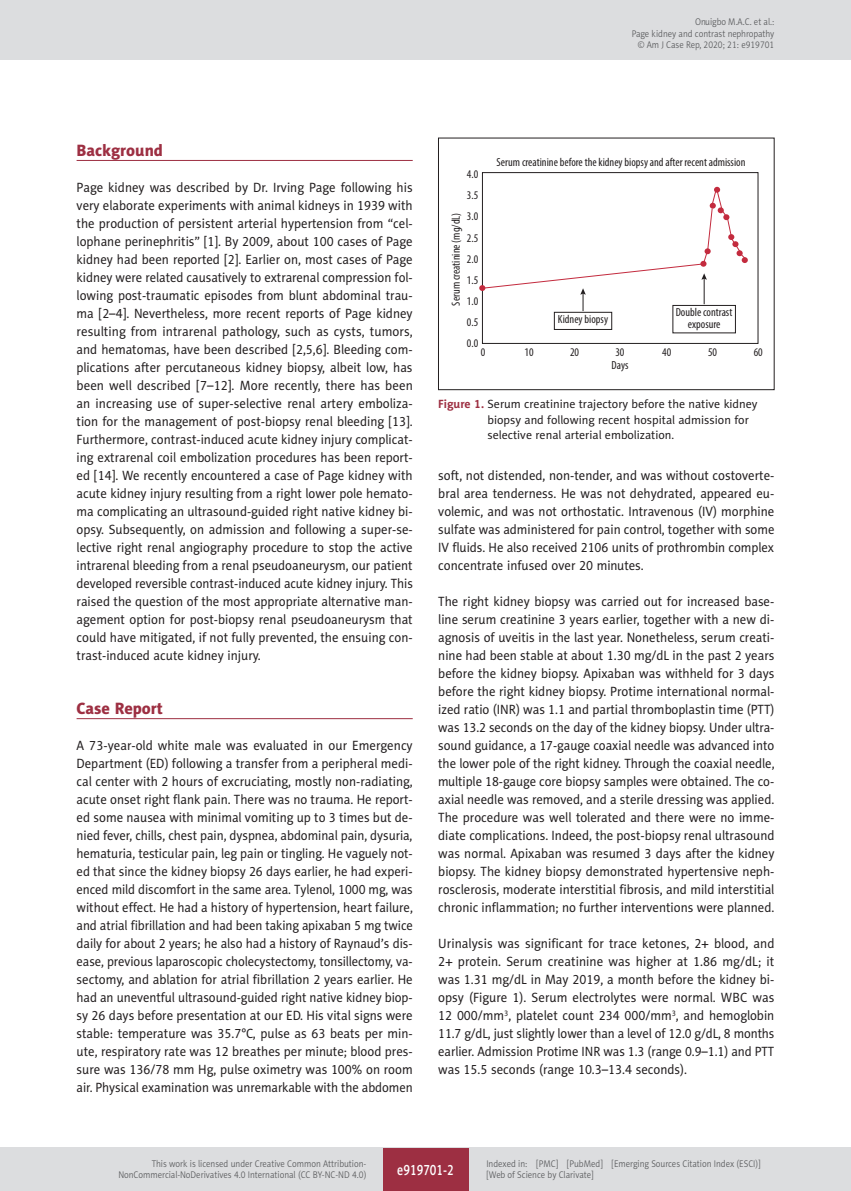
<style>
.page{position:relative;width:851px;height:1191px;background:#fff}
.page>*{position:absolute;margin:0;border:0;box-sizing:border-box;transform-origin:0 0}
.AJCR_Headline_1{font:16.5px "Naomi Sans EFN Heavy";color:#9d2f42}
.AJCR_e-PAGINA{font:15px "Naomi Sans EFN Medium";color:#fff;scale:.8 1}
.AJCR_Body{font:13.5px/18px "Naomi Sans EFN";color:#231f20;text-align:justify;scale:.95 1}
.AJCR_Body-2{font:13.5px/18px "Naomi Sans EFN";color:#231f20;text-align:justify;scale:.96 1}
.AJCR_Rycina_tytul{font:12px/15.8px "Naomi Sans EFN";color:#231f20}
.t1{font:condensed 11.7px/21.1px "Myriad Pro";color:#231f20;text-align:center}
.AJCR_pagina_zywa{font:9.75px/11.2px "Naomi Sans EFN Light";color:#57585a;text-align:right;scale:.9 1}
.AJCR_pagina_sygnatur{font:9.75px "Naomi Sans EFN Light";color:#57585a;scale:.9 1}
.s1{font-weight:700;color:#9d2f42}
</style>
<div class="page">
<hr style="left:77px;top:160px;width:335px;height:1px;background:#9d2f42">
<hr style="left:77px;top:718px;width:335px;height:1px;background:#9d2f42">
<div style="left:482px;top:172px;width:276px;height:172px;border:1px solid #231f20"></div>
<div style="left:554px;top:312px;width:58px;height:18px;border:1px solid #231f20"></div>
<svg style="left:479px;top:187px;width:268px;height:124px"></svg>
<div style="left:672px;top:305px;width:63px;height:28px;border:1px solid #231f20"></div>
<div style="left:438px;top:138px;width:336px;height:252px;border:1px solid #231f20"></div>
<div style="left:0;top:0;width:850px;height:60px;background:#dcdddf"></div>
<hr style="left:850px;top:0;width:1px;height:60px;background:#dcdddf">
<div style="left:0;top:1148px;width:850px;height:43px;background:#dcdddf"></div>
<div style="left:383px;top:1147px;width:85px;height:43px;background:#9d2f42"></div>
<p class="AJCR_pagina_zywa" style="left:631px;top:16px;width:160px">Onuigbo M.A.C. et al.:<br>Page kidney and contrast nephropathy</p>
<p class="AJCR_pagina_sygnatur" style="left:637px;top:39px;width:153px">© Am J Case Rep, 2020; 21: e919701</p>
<p class="AJCR_Headline_1" style="left:77px;top:140px;width:88px">Background</p>
<p class="AJCR_Body" style="left:77px;top:178px;width:355px">Page kidney was described by Dr. Irving Page following his very elaborate experiments with animal kidneys in 1939 with the production of persistent arterial hypertension from “cel&shy;lophane perinephritis” [1]. By 2009, about 100 cases of Page kidney had been reported [2]. Earlier on, most cases of Page kidney were related causatively to extrarenal compression fol&shy;lowing post-traumatic episodes from blunt abdominal trau&shy;ma [2–4]. Nevertheless, more recent reports of Page kidney resulting from intrarenal pathology, such as cysts, tumors, and hematomas, have been described [2,5,6]. Bleeding com&shy;plications after percutaneous kidney biopsy, albeit low, has been well described [7–12]. More recently, there has been an increasing use of super-selective renal artery emboliza&shy;tion for the management of post-biopsy renal bleeding [13].<br>Furthermore, contrast-induced acute kidney injury complicat&shy;ing extrarenal coil embolization procedures has been report&shy;ed [14]. We recently encountered a case of Page kidney with acute kidney injury resulting from a right lower pole hemato&shy;ma complicating an ultrasound-guided right native kidney bi&shy;opsy. Subsequently, on admission and following a super-se&shy;lective right renal angiography procedure to stop the active intrarenal bleeding from a renal pseudoaneurysm, our patient developed reversible contrast-induced acute kidney injury. This raised the question of the most appropriate alternative man&shy;agement option for post-biopsy renal pseudoaneurysm that could have mitigated, if not fully prevented, the ensuing con&shy;trast-induced acute kidney injury.</p>
<p class="AJCR_Headline_1" style="left:77px;top:698px;width:88px">Case Report</p>
<p class="AJCR_Body" style="left:77px;top:736px;width:355px">A 73-year-old white male was evaluated in our Emergency Department (ED) following a transfer from a peripheral medi&shy;cal center with 2 hours of excruciating, mostly non-radiating, acute onset right flank pain. There was no trauma. He report&shy;ed some nausea with minimal vomiting up to 3 times but de&shy;nied fever, chills, chest pain, dyspnea, abdominal pain, dysuria, hematuria, testicular pain, leg pain or tingling. He vaguely not&shy;ed that since the kidney biopsy 26 days earlier, he had experi&shy;enced mild discomfort in the same area. Tylenol, 1000 mg, was without effect. He had a history of hypertension, heart failure, and atrial fibrillation and had been taking apixaban 5 mg twice daily for about 2 years; he also had a history of Raynaud’s dis&shy;ease, previous laparoscopic cholecystectomy, tonsillectomy, va&shy;sectomy, and ablation for atrial fibrillation 2 years earlier. He had an uneventful ultrasound-guided right native kidney biop&shy;sy 26 days before presentation at our ED. His vital signs were stable: temperature was 35.7°C, pulse as 63 beats per min&shy;ute, respiratory rate was 12 breathes per minute; blood pres&shy;sure was 136/78 mm Hg, pulse oximetry was 100% on room air. Physical examination was unremarkable with the abdomen</p>
<p class="t1" style="left:496px;top:151px;width:250px">Serum creatinine before the kidney biopsy and after recent admission</p>
<p class="t1" style="left:467px;top:164px;width:13px;text-align:justify">4.0<br>3.5<br>3.0<br>2.5<br>2.0<br>1.5<br>1.0<br>0.5<br>0.0</p>
<p class="t1" style="left:445px;top:306px;width:95px;rotate:-90deg">Serum creatinine (mg/dL)</p>
<p class="t1" style="left:675px;top:306px;width:58px;line-height:11.7px">Double contrast exposure</p>
<p class="t1" style="left:558px;top:309px;width:52px">Kidney biopsy</p>
<p class="t1" style="left:480px;top:341px;width:6px">0</p>
<p class="t1" style="left:524px;top:341px;width:11px">10</p>
<p class="t1" style="left:570px;top:341px;width:11px">20</p>
<p class="t1" style="left:611px;top:346px;width:18px;line-height:12.5px">30<br>Days</p>
<p class="t1" style="left:662px;top:341px;width:11px">40</p>
<p class="t1" style="left:708px;top:341px;width:11px">50</p>
<p class="t1" style="left:753px;top:341px;width:11px">60</p>
<p class="AJCR_Rycina_tytul" style="left:487px;top:396px;width:271px;text-indent:-49px"><span class="s1">Figure 1.</span> Serum creatinine trajectory before the native kidney biopsy and following recent hospital admission for selective renal arterial embolization.</p>
<p class="AJCR_Body" style="left:438px;top:466px;width:355px">soft, not distended, non-tender, and was without costoverte&shy;bral area tenderness. He was not dehydrated, appeared eu&shy;volemic, and was not orthostatic. Intravenous (IV) morphine sulfate was administered for pain control, together with some IV fluids. He also received 2106 units of prothrombin complex concentrate infused over 20 minutes.</p>
<p class="AJCR_Body" style="left:438px;top:592px;width:355px">The right kidney biopsy was carried out for increased base&shy;line serum creatinine 3 years earlier, together with a new di&shy;agnosis of uveitis in the last year. Nonetheless, serum creati&shy;nine had been stable at about 1.30 mg/dL in the past 2 years before the kidney biopsy. Apixaban was withheld for 3 days before the right kidney biopsy. Protime international normal&shy;ized ratio (INR) was 1.1 and partial thromboplastin time (PTT) was 13.2 seconds on the day of the kidney biopsy. Under ultra&shy;sound guidance, a 17-gauge coaxial needle was advanced into the lower pole of the right kidney. Through the coaxial needle, multiple 18-gauge core biopsy samples were obtained. The co&shy;axial needle was removed, and a sterile dressing was applied.<br>The procedure was well tolerated and there were no imme&shy;diate complications. Indeed, the post-biopsy renal ultrasound was normal. Apixaban was resumed 3 days after the kidney biopsy. The kidney biopsy demonstrated hypertensive neph&shy;rosclerosis, moderate interstitial fibrosis, and mild interstitial chronic inflammation; no further interventions were planned.</p>
<p class="AJCR_Body-2" style="left:438px;top:934px;width:352px">Urinalysis was significant for trace ketones, 2+ blood, and 2+ protein. Serum creatinine was higher at 1.86 mg/dL; it was 1.31 mg/dL in May 2019, a month before the kidney bi&shy;opsy (Figure 1). Serum electrolytes were normal. WBC was 12 000/mm<sup>3</sup>, platelet count 234 000/mm<sup>3</sup>, and hemoglobin 11.7 g/dL, just slightly lower than a level of 12.0 g/dL, 8 months earlier. Admission Protime INR was 1.3 (range 0.9–1.1) and PTT was 15.5 seconds (range 10.3–13.4 seconds).</p>
<p class="AJCR_pagina_zywa" style="left:118px;top:1158px;width:277px">This work is licensed under Creative Common Attribution-<br>NonCommercial-NoDerivatives 4.0 International (CC BY-NC-ND 4.0)</p>
<p class="AJCR_e-PAGINA" style="left:397px;top:1160px;width:72px">e919701-2</p>
<p class="AJCR_pagina_zywa" style="left:486px;top:1158px;width:306px;text-align:left">Indexed in: [PMC] [PubMed] [Emerging Sources Citation Index (ESCI)] [Web of Science by Clarivate]</p>
</div>
